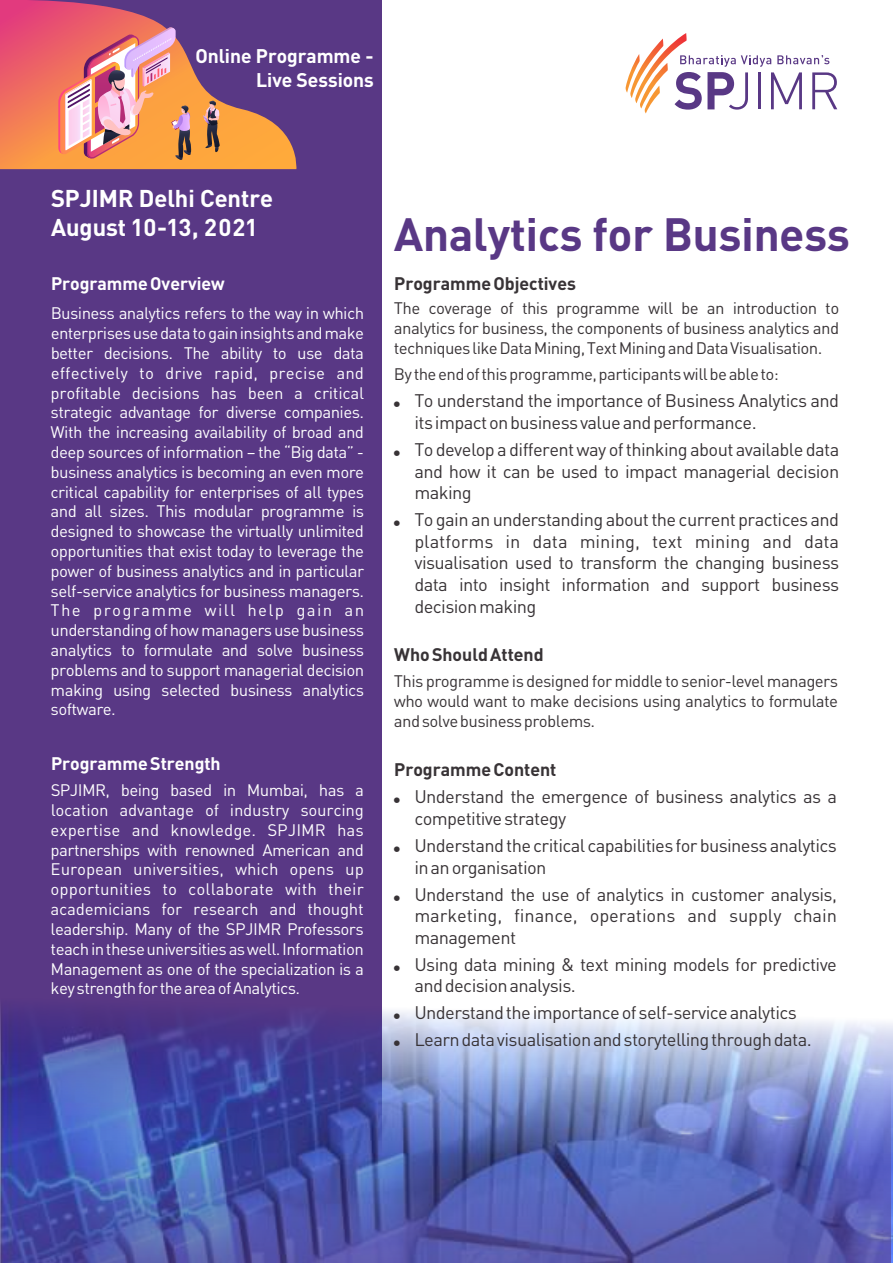
<style>
.page{position:relative;width:893px;height:1263px;background:#fff}
.page>*{position:absolute;margin:0;border:0;box-sizing:border-box;transform-origin:0 0}
.t1{font:700 46.05px "Sapient Sans";color:#593885}
.t2{font:700 24px/29.2px "Sapient Sans";color:#fff}
.t3{font:700 19.5px/23.9px "Sapient Sans";color:#fff;text-align:right}
.t4{font:18px/21.6px "Sapient Sans";color:#383336}
.t5{font:700 18px "Sapient Sans";color:#383336}
.t6{font:700 18px "Sapient Sans";color:#fff}
.t7{font:16.5px/19.8px "Sapient Sans";color:#fff;text-align:justify}
.t8{font:16.5px/19.8px "Sapient Sans";color:#383336;text-align:justify}
</style>
<div class="page">
<div style="left:0;top:0;width:381px;height:1263px;background:#593885"></div>
<img style="left:1px;top:976px;width:891px;height:287px">
<img style="left:0;top:1021px;width:890px;height:242px">
<svg style="left:0;top:0;width:297px;height:169px"></svg>
<svg style="left:203px;top:101px;width:17px;height:51px"></svg>
<svg style="left:58px;top:27px;width:133px;height:134px;background:#e59481"></svg>
<svg style="left:625px;top:33px;width:212px;height:80px"></svg>
<svg style="left:394px;top:1014px;width:6px;height:5px"></svg>
<svg style="left:394px;top:1041px;width:6px;height:5px"></svg>
<p class="t3" style="left:195px;top:44px;width:180px">Online Programme -<br>Live Sessions</p>
<h2 class="t2" style="left:51px;top:182px;width:223px">SPJIMR Delhi Centre<br>August 10-13, 2021</h2>
<p class="t6" style="left:51px;top:271px;width:175px">Programme Overview</p>
<p class="t7" style="left:51px;top:303px;width:314px">Business analytics refers to the way in which enterprises use data to gain insights and make better decisions. The ability to use data effectively to drive rapid, precise and profitable decisions has been a critical strategic advantage for diverse companies.<br>With the increasing availability of broad and deep sources of information – the “Big data” - business analytics is becoming an even more critical capability for enterprises of all types and all sizes. This modular programme is designed to showcase the virtually unlimited opportunities that exist today to leverage the power of business analytics and in particular self-service analytics for business managers.<br>The programme will help gain an understanding of how managers use business analytics to formulate and solve business problems and to support managerial decision making using selected business analytics software.</p>
<p class="t6" style="left:51px;top:752px;width:171px">Programme Strength</p>
<p class="t7" style="left:51px;top:780px;width:314px">SPJIMR, being based in Mumbai, has a location advantage of industry sourcing expertise and knowledge. SPJIMR has partnerships with renowned American and European universities, which opens up opportunities to collaborate with their academicians for research and thought leadership. Many of the SPJIMR Professors teach in these universities as well. Information Management as one of the specialization is a key strength for the area of Analytics.</p>
<h1 class="t1" style="left:394px;top:204px;width:457px">Analytics for Business</h1>
<p class="t5" style="left:394px;top:271px;width:183px">Programme Objectives</p>
<p class="t8" style="left:394px;top:298px;width:446px">The coverage of this programme will be an introduction to analytics for business, the components of business analytics and techniques like Data Mining, Text Mining and Data Visualisation.</p>
<p class="t8" style="left:394px;top:364px;width:386px">By the end of this programme, participants will be able to:</p>
<p class="t4" style="left:415px;top:390px;width:426px">To understand the importance of Business Analytics and its impact on business value and performance.</p>
<p class="t4" style="left:415px;top:438px;width:426px;text-align:justify">To develop a different way of thinking about available data and how it can be used to impact managerial decision making</p>
<p class="t4" style="left:415px;top:509px;width:426px;text-align:justify">To gain an understanding about the current practices and platforms in data mining, text mining and data visualisation used to transform the changing business data into insight information and support business decision making</p>
<p class="t5" style="left:394px;top:643px;width:151px">Who Should Attend</p>
<p class="t8" style="left:394px;top:671px;width:445px">This programme is designed for middle to senior-level managers who would want to make decisions using analytics to formulate and solve business problems.</p>
<p class="t5" style="left:394px;top:758px;width:164px">Programme Content</p>
<p class="t4" style="left:415px;top:786px;width:423px">Understand the emergence of business analytics as a competitive strategy</p>
<p class="t4" style="left:415px;top:834px;width:423px">Understand the critical capabilities for business analytics in an organisation</p>
<p class="t4" style="left:415px;top:883px;width:423px;text-align:justify">Understand the use of analytics in customer analysis, marketing, finance, operations and supply chain management</p>
<p class="t4" style="left:415px;top:953px;width:423px">Using data mining &amp; text mining models for predictive and decision analysis.</p>
<p class="t4" style="left:415px;top:999px;width:398px;line-height:27px">Understand the importance of self-service analytics<br>Learn data visualisation and storytelling through data.</p>
</div>
